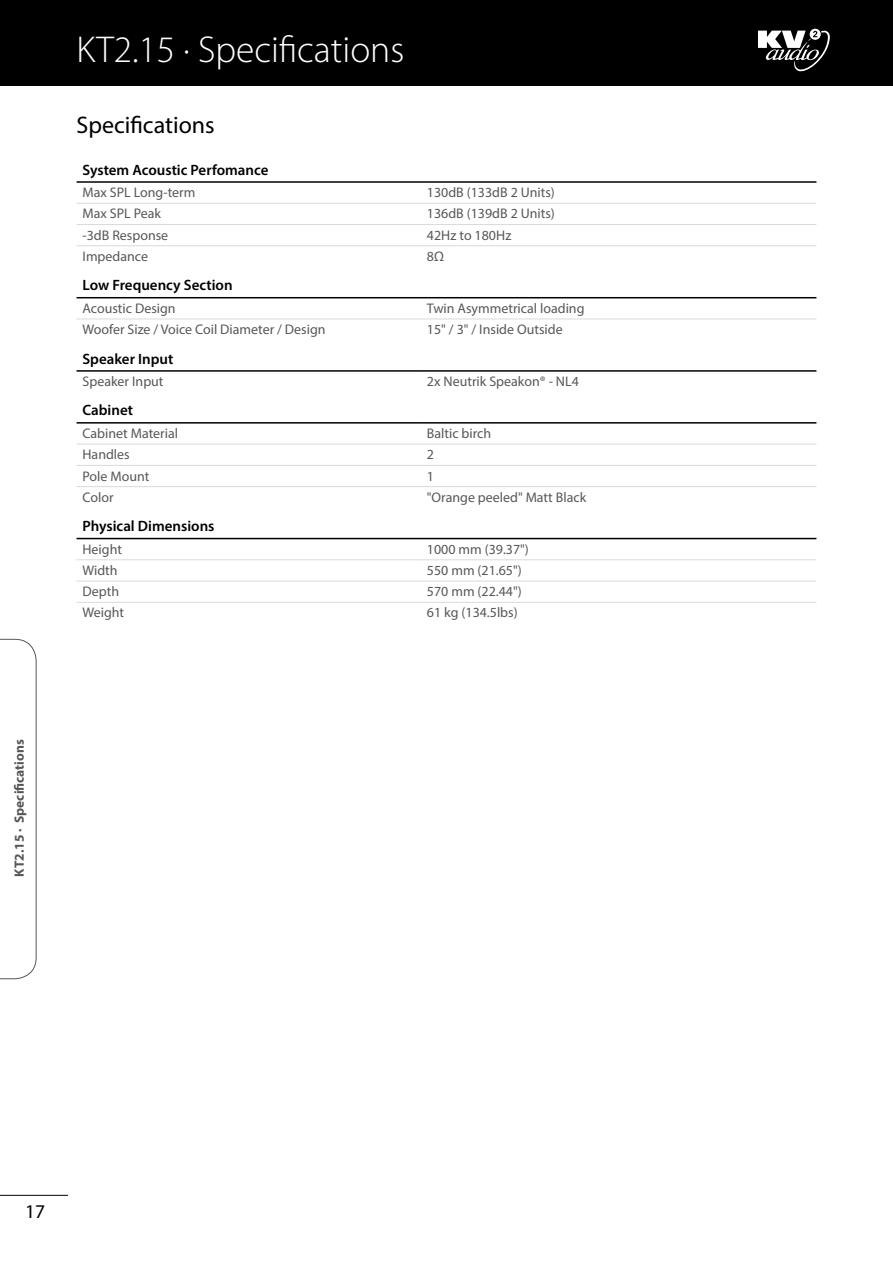
<style>
.page{position:relative;width:893px;height:1263px;background:#fff}
.page>*{position:absolute;margin:0;border:0;box-sizing:border-box;transform-origin:0 0}
.t1{font:300 37.5px "Myriad Pro";color:#fff}
.t2{font:24px "Myriad Pro";color:#000}
.t3{font:19.5px "Myriad Pro";color:#000}
.t4{font:600 15px "Myriad Pro";color:#000}
.t5{font:13.95px "Myriad Pro";color:#575756}
.t6{font:700 13.5px "Myriad Pro";color:#575756}
</style>
<div class="page">
<hr style="left:0;top:1195px;width:68px;height:1px;background:#000">
<div style="left:0;top:0;width:893px;height:85px;background:#000"></div>
<svg style="left:0;top:639px;width:37px;height:340px"></svg>
<hr style="left:77px;top:203px;width:344px;height:1px;background:#dadada">
<hr style="left:421px;top:203px;width:395px;height:1px;background:#dadada">
<hr style="left:77px;top:224px;width:344px;height:1px;background:#dadada">
<hr style="left:421px;top:224px;width:395px;height:1px;background:#dadada">
<hr style="left:77px;top:246px;width:344px;height:1px;background:#dadada">
<hr style="left:421px;top:246px;width:395px;height:1px;background:#dadada">
<hr style="left:77px;top:181px;width:344px;height:2px;background:#000">
<hr style="left:421px;top:181px;width:395px;height:2px;background:#000">
<hr style="left:77px;top:319px;width:344px;height:1px;background:#dadada">
<hr style="left:421px;top:319px;width:395px;height:1px;background:#dadada">
<hr style="left:77px;top:297px;width:344px;height:1px;background:#000">
<hr style="left:421px;top:297px;width:395px;height:1px;background:#000">
<hr style="left:77px;top:370px;width:344px;height:2px;background:#000">
<hr style="left:421px;top:370px;width:395px;height:2px;background:#000">
<hr style="left:77px;top:444px;width:344px;height:1px;background:#dadada">
<hr style="left:421px;top:444px;width:395px;height:1px;background:#dadada">
<hr style="left:77px;top:465px;width:344px;height:1px;background:#dadada">
<hr style="left:421px;top:465px;width:395px;height:1px;background:#dadada">
<hr style="left:77px;top:486px;width:344px;height:1px;background:#dadada">
<hr style="left:421px;top:486px;width:395px;height:1px;background:#dadada">
<hr style="left:77px;top:422px;width:344px;height:2px;background:#000">
<hr style="left:421px;top:422px;width:395px;height:2px;background:#000">
<hr style="left:77px;top:559px;width:344px;height:1px;background:#dadada">
<hr style="left:421px;top:559px;width:395px;height:1px;background:#dadada">
<hr style="left:77px;top:581px;width:344px;height:1px;background:#dadada">
<hr style="left:421px;top:581px;width:395px;height:1px;background:#dadada">
<hr style="left:77px;top:602px;width:344px;height:1px;background:#dadada">
<hr style="left:421px;top:602px;width:395px;height:1px;background:#dadada">
<hr style="left:77px;top:538px;width:344px;height:1px;background:#000">
<hr style="left:421px;top:538px;width:395px;height:1px;background:#000">
<svg style="left:758px;top:29px;width:72px;height:43px"></svg>
<p class="t6" style="left:11px;top:876px;width:139px;rotate:-90deg">KT2.15 · Specifications</p>
<h1 class="t1" style="left:77px;top:27px;width:329px">KT2.15 · Specifications</h1>
<h2 class="t2" style="left:77px;top:110px;width:140px">Specifications</h2>
<p class="t4" style="left:83px;top:160px;width:187px">System Acoustic Perfomance</p>
<p class="t5" style="left:83px;top:184px;width:114px">Max SPL Long-term</p>
<p class="t5" style="left:427px;top:184px;width:129px">130dB (133dB 2 Units)</p>
<p class="t5" style="left:83px;top:205px;width:80px">Max SPL Peak</p>
<p class="t5" style="left:427px;top:205px;width:129px">136dB (139dB 2 Units)</p>
<p class="t5" style="left:83px;top:226px;width:87px">-3dB Response</p>
<p class="t5" style="left:427px;top:226px;width:86px">42Hz to 180Hz</p>
<p class="t5" style="left:83px;top:248px;width:67px">Impedance</p>
<p class="t5" style="left:427px;top:248px;width:18px">8Ω</p>
<p class="t4" style="left:83px;top:276px;width:152px">Low Frequency Section</p>
<p class="t5" style="left:83px;top:300px;width:95px">Acoustic Design</p>
<p class="t5" style="left:427px;top:300px;width:159px">Twin Asymmetrical loading</p>
<p class="t5" style="left:83px;top:321px;width:244px">Woofer Size / Voice Coil Diameter / Design</p>
<p class="t5" style="left:427px;top:321px;width:137px">15" / 3" / Inside Outside</p>
<p class="t4" style="left:83px;top:349px;width:92px">Speaker Input</p>
<p class="t5" style="left:83px;top:373px;width:83px">Speaker Input</p>
<p class="t5" style="left:427px;top:373px;width:153px">2x Neutrik Speakon® - NL4</p>
<p class="t4" style="left:83px;top:401px;width:52px">Cabinet</p>
<p class="t5" style="left:83px;top:425px;width:97px">Cabinet Material</p>
<p class="t5" style="left:427px;top:425px;width:66px">Baltic birch</p>
<p class="t5" style="left:83px;top:446px;width:49px">Handles</p>
<p class="t5" style="left:427px;top:446px;width:9px">2</p>
<p class="t5" style="left:83px;top:467px;width:68px">Pole Mount</p>
<p class="t5" style="left:427px;top:467px;width:9px">1</p>
<p class="t5" style="left:83px;top:488px;width:33px">Color</p>
<p class="t5" style="left:427px;top:488px;width:161px">"Orange peeled" Matt Black</p>
<p class="t4" style="left:83px;top:516px;width:133px">Physical Dimensions</p>
<p class="t5" style="left:83px;top:540px;width:41px">Height</p>
<p class="t5" style="left:427px;top:540px;width:103px">1000 mm (39.37")</p>
<p class="t5" style="left:83px;top:562px;width:37px">Width</p>
<p class="t5" style="left:427px;top:562px;width:96px">550 mm (21.65")</p>
<p class="t5" style="left:83px;top:583px;width:38px">Depth</p>
<p class="t5" style="left:427px;top:583px;width:96px">570 mm (22.44")</p>
<p class="t5" style="left:83px;top:604px;width:43px">Weight</p>
<p class="t5" style="left:427px;top:604px;width:92px">61 kg (134.5lbs)</p>
<h3 class="t3" style="left:25px;top:1199px;width:22px">17</h3>
</div>
